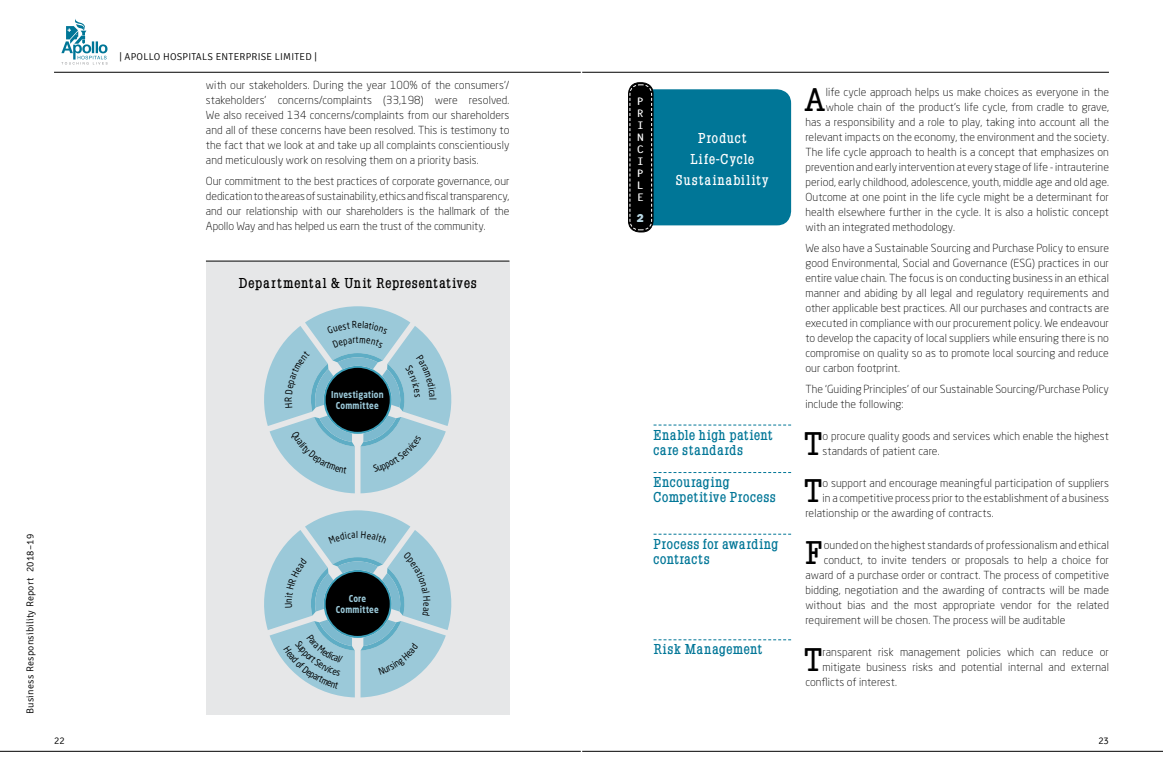
<style>
.page{position:relative;width:1163px;height:774px;background:#fff}
.page>*{position:absolute;margin:0;border:0;box-sizing:border-box;transform-origin:0 0}
.t1{font:700 32px "Napoleon";color:#000}
.t2{font:700 14px/15px "Napoleon";letter-spacing:.025em;color:#007697}
.t3{font:700 14px "Napoleon";letter-spacing:.05em;color:#000}
.t4{font:700 14px/21px "Napoleon";letter-spacing:.085em;color:#fff;text-align:center}
.t5{font:700 14px/15px "Napoleon";letter-spacing:.06em;color:#007697}
.t6{font:12px/12px "Typewriter Condensed Demi";color:#fff;text-align:justify;scale:1.5 1}
.t7{font:800 12px "Franklin Gothic";color:#b9d8e4}
.t8{font:300 11px/15px "Neo Sans Std";letter-spacing:.01em;color:#000;text-align:justify}
.t9{font:300 10px "Signika";letter-spacing:.025em;color:#000}
.t10{font:700 9.4px/11.3px "Neo Sans Std";letter-spacing:.02em;color:#9bc9d9;text-align:center;scale:.85 1}
.t11{font:9.4px "Neo Sans Std";color:#000;scale:.85 1}
</style>
<div class="page">
<div style="left:628px;top:89px;width:163px;height:136px;background:#007697;border-radius:14px"></div>
<div style="left:628px;top:82px;width:25px;height:150px;border:1px solid #000;border-radius:11px"></div>
<svg style="left:629px;top:84px;width:23px;height:147px;background:#0f0f0f"></svg>
<svg style="left:653px;top:424px;width:138px;height:1px"></svg>
<svg style="left:653px;top:472px;width:138px;height:1px"></svg>
<svg style="left:653px;top:534px;width:138px;height:1px"></svg>
<svg style="left:653px;top:639px;width:138px;height:1px"></svg>
<div style="left:206px;top:261px;width:303px;height:453px;background:#e6e7e8"></div>
<hr style="left:206px;top:261px;width:303px;height:1px;background:#000">
<svg style="left:61px;top:19px;width:46px;height:46px"></svg>
<hr style="left:0;top:751px;width:580px;height:1px;background:#000">
<hr style="left:582px;top:751px;width:580px;height:1px;background:#000">
<hr style="left:54px;top:72px;width:526px;height:1px;background:#000">
<hr style="left:582px;top:72px;width:526px;height:1px;background:#000">
<svg style="left:264px;top:510px;width:188px;height:187px"></svg>
<svg style="left:264px;top:306px;width:188px;height:187px"></svg>
<p class="t9" style="left:25px;top:714px;width:182px;rotate:-90deg">Business Responsibility Report 2018–19</p>
<p class="t9" style="left:119px;top:51px;width:199px">| APOLLO HOSPITALS ENTERPRISE LIMITED |</p>
<p class="t8" style="left:206px;top:78px;width:305px">with our stakeholders. During the year 100% of the consumers’/ stakeholders’ concerns/complaints (33,198) were resolved.<br>We also received 134 concerns/complaints from our shareholders and all of these concerns have been resolved. This is testimony to the fact that we look at and take up all complaints conscientiously and meticulously work on resolving them on a priority basis.</p>
<p class="t8" style="left:206px;top:174px;width:305px">Our commitment to the best practices of corporate governance, our dedication to the areas of sustainability, ethics and fiscal transparency, and our relationship with our shareholders is the hallmark of the Apollo Way and has helped us earn the trust of the community.</p>
<p class="t3" style="left:239px;top:275px;width:239px">Departmental &amp; Unit Representatives</p>
<p class="t10" style="left:331px;top:388px;width:63px">Investigation<br>Committee</p>
<p class="t11" style="left:283px;top:402px;width:6px;rotate:-90deg">R</p>
<p class="t11" style="left:438px;top:398px;width:4px;rotate:90deg">l</p>
<p class="t10" style="left:336px;top:592px;width:52px">Core<br>Committee</p>
<p class="t6" style="left:636px;top:95px;width:7px">P R I N C I P L E</p>
<p class="t7" style="left:636px;top:210px;width:9px">2</p>
<p class="t4" style="left:676px;top:127px;width:94px">Product<br>Life-Cycle<br>Sustainability</p>
<p class="t5" style="left:653px;top:427px;width:120px">Enable high patient care standards</p>
<p class="t2" style="left:653px;top:475px;width:123px">Encouraging<br>Competitive Process</p>
<p class="t2" style="left:653px;top:537px;width:126px">Process for awarding contracts</p>
<p class="t2" style="left:653px;top:642px;width:110px">Risk Management</p>
<h1 class="t1" style="left:805px;top:82px;width:20px">A</h1>
<p class="t8" style="left:825px;top:85px;width:284px">life cycle approach helps us make choices as everyone in the</p>
<p class="t8" style="left:825px;top:100px;width:284px">whole chain of the product’s life cycle, from cradle to grave,</p>
<p class="t8" style="left:805px;top:115px;width:305px">has a responsibility and a role to play, taking into account all the</p>
<p class="t8" style="left:805px;top:130px;width:305px">relevant impacts on the economy, the environment and the society.</p>
<p class="t8" style="left:805px;top:145px;width:305px">The life cycle approach to health is a concept that emphasizes on</p>
<p class="t8" style="left:805px;top:160px;width:305px">prevention and early intervention at every stage of life - intrauterine</p>
<p class="t8" style="left:805px;top:175px;width:305px">period, early childhood, adolescence, youth, middle age and old age.</p>
<p class="t8" style="left:805px;top:190px;width:305px">Outcome at one point in the life cycle might be a determinant for</p>
<p class="t8" style="left:805px;top:205px;width:305px">health elsewhere further in the cycle. It is also a holistic concept</p>
<p class="t8" style="left:805px;top:220px;width:151px">with an integrated methodology.</p>
<p class="t8" style="left:805px;top:240px;width:305px">We also have a Sustainable Sourcing and Purchase Policy to ensure good Environmental, Social and Governance (ESG) practices in our entire value chain. The focus is on conducting business in an ethical manner and abiding by all legal and regulatory requirements and other applicable best practices. All our purchases and contracts are executed in compliance with our procurement policy. We endeavour to develop the capacity of local suppliers while ensuring there is no compromise on quality so as to promote local sourcing and reduce our carbon footprint.</p>
<p class="t8" style="left:805px;top:381px;width:305px">The ‘Guiding Principles’ of our Sustainable Sourcing/Purchase Policy include the following:</p>
<h1 class="t1" style="left:805px;top:426px;width:17px">T</h1>
<p class="t8" style="left:822px;top:428px;width:288px">o procure quality goods and services which enable the highest standards of patient care.</p>
<h1 class="t1" style="left:805px;top:473px;width:17px">T</h1>
<p class="t8" style="left:822px;top:475px;width:288px">o support and encourage meaningful participation of suppliers</p>
<p class="t8" style="left:822px;top:490px;width:288px">in a competitive process prior to the establishment of a business</p>
<p class="t8" style="left:805px;top:505px;width:190px">relationship or the awarding of contracts.</p>
<h1 class="t1" style="left:805px;top:535px;width:18px">F</h1>
<p class="t8" style="left:823px;top:537px;width:287px">ounded on the highest standards of professionalism and ethical</p>
<p class="t8" style="left:823px;top:552px;width:286px">conduct, to invite tenders or proposals to help a choice for</p>
<p class="t8" style="left:805px;top:567px;width:305px">award of a purchase order or contract. The process of competitive</p>
<p class="t8" style="left:805px;top:582px;width:305px">bidding, negotiation and the awarding of contracts will be made</p>
<p class="t8" style="left:805px;top:597px;width:305px">without bias and the most appropriate vendor for the related</p>
<p class="t8" style="left:805px;top:612px;width:261px">requirement will be chosen. The process will be auditable</p>
<h1 class="t1" style="left:805px;top:642px;width:17px">T</h1>
<p class="t8" style="left:822px;top:644px;width:288px">ransparent risk management policies which can reduce or</p>
<p class="t8" style="left:822px;top:659px;width:288px">mitigate business risks and potential internal and external</p>
<p class="t8" style="left:805px;top:674px;width:93px">conflicts of interest.</p>
<p class="t9" style="left:54px;top:735px;width:12px">22</p>
<p class="t9" style="left:1098px;top:735px;width:12px">23</p>
</div>
